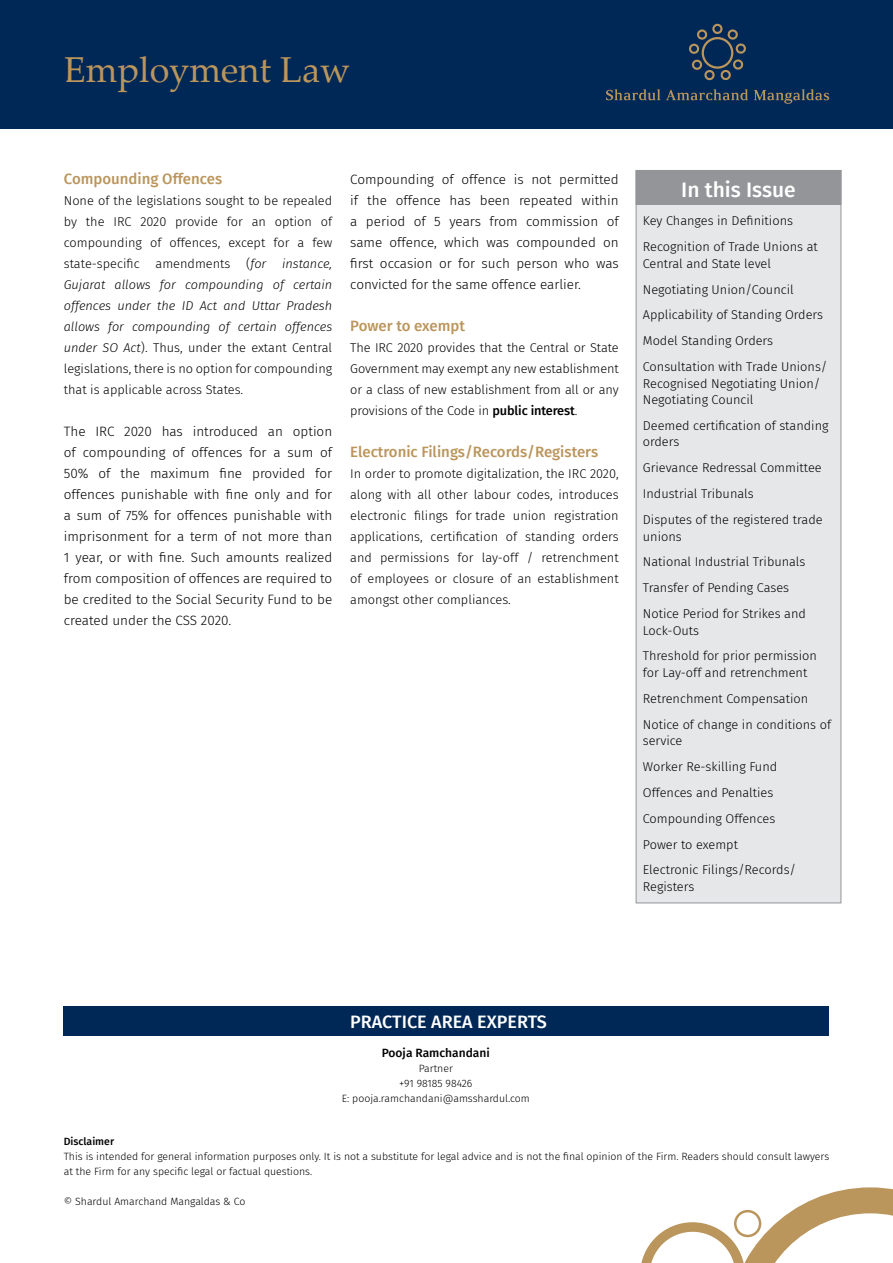
<style>
.page{position:relative;width:893px;height:1263px;background:#fff}
.page>*{position:absolute;margin:0;border:0;box-sizing:border-box;transform-origin:0 0}
.t1{font:36px "Palatino Linotype";color:#ba955c}
.t2{font:500 21px "Fira Sans";color:#fff}
.t3{font:500 18px "Fira Sans";color:#fff}
.Heading_2{font:500 15px "Fira Sans";color:#ba955c}
.Body_Copy{font:300 13.5px/21px "Fira Sans";color:#000;text-align:justify}
.Body_Copy-2{font:300 12.75px/21px "Fira Sans";color:#000;text-align:justify}
.Heading_2-2{font:300 12.75px/16.5px "Fira Sans";color:#000}
.t4{font:500 12px "Fira Sans";color:#000}
.Footnote_text{font:300 10.5px/15px "Fira Sans";color:#000}
.Footnote_text-2{font:500 10.5px "Fira Sans";color:#000}
.s1{font-style:italic}
.s2{font-weight:500}
</style>
<div class="page">
<div style="left:0;top:0;width:893px;height:128px;background:#002856"></div>
<svg style="left:606px;top:89px;width:54px;height:11px"></svg>
<svg style="left:666px;top:89px;width:82px;height:11px"></svg>
<svg style="left:754px;top:89px;width:75px;height:15px"></svg>
<svg style="left:689px;top:24px;width:57px;height:56px"></svg>
<svg style="left:641px;top:1187px;width:252px;height:76px"></svg>
<div style="left:64px;top:1006px;width:765px;height:30px;background:#002856"></div>
<div style="left:636px;top:170px;width:205px;height:733px;background:#e6e7e8"></div>
<div style="left:636px;top:170px;width:205px;height:733px;border:1px solid #939598"></div>
<div style="left:636px;top:170px;width:205px;height:34px;background:#939598"></div>
<div style="left:636px;top:170px;width:205px;height:35px;border:1px solid #939598"></div>
<p class="t1" style="left:64px;top:45px;width:288px">Employment Law</p>
<p class="Heading_2" style="left:64px;top:166px;width:160px">Compounding Offences</p>
<p class="Body_Copy-2" style="left:64px;top:190px;width:270px">None of the legislations sought to be repealed by the IRC 2020 provide for an option of compounding of offences, except for a few state-specific amendments (<span class="s1">for instance, Gujarat allows for compounding of certain offences under the ID Act and Uttar Pradesh allows for compounding of certain offences under SO Act</span>). Thus, under the extant Central legislations, there is no option for compounding that is applicable across States.</p>
<p class="Body_Copy" style="left:64px;top:420px;width:270px">The IRC 2020 has introduced an option of compounding of offences for a sum of 50% of the maximum fine provided for offences punishable with fine only and for a sum of 75% for offences punishable with imprisonment for a term of not more than 1 year, or with fine. Such amounts realized from composition of offences are required to be credited to the Social Security Fund to be created under the CSS 2020.</p>
<p class="Body_Copy" style="left:350px;top:168px;width:270px">Compounding of offence is not permitted if the offence has been repeated within a period of 5 years from commission of same offence, which was compounded on first occasion or for such person who was convicted for the same offence earlier.</p>
<p class="Heading_2" style="left:350px;top:313px;width:116px">Power to exempt</p>
<p class="Body_Copy-2" style="left:350px;top:337px;width:270px">The IRC 2020 provides that the Central or State Government may exempt any new establishment or a class of new establishment from all or any provisions of the Code in <span class="s2">public interest</span>.</p>
<p class="Heading_2" style="left:350px;top:439px;width:249px">Electronic Filings/Records/Registers</p>
<p class="Body_Copy-2" style="left:350px;top:463px;width:270px">In order to promote digitalization, the IRC 2020, along with all other labour codes, introduces electronic filings for trade union registration applications, certification of standing orders and permissions for lay-off / retrenchment of employees or closure of an establishment amongst other compliances.</p>
<p class="t2" style="left:681px;top:173px;width:116px">In this Issue</p>
<p class="Heading_2-2" style="left:643px;top:213px;width:152px">Key Changes in Definitions</p>
<p class="Heading_2-2" style="left:643px;top:238px;width:177px">Recognition of Trade Unions at<br>Central and State level</p>
<p class="Heading_2-2" style="left:643px;top:281px;width:152px">Negotiating Union/Council</p>
<p class="Heading_2-2" style="left:643px;top:307px;width:182px">Applicability of Standing Orders</p>
<p class="Heading_2-2" style="left:643px;top:332px;width:132px">Model Standing Orders</p>
<p class="Heading_2-2" style="left:643px;top:358px;width:186px">Consultation with Trade Unions/<br>Recognised Negotiating Union/<br>Negotiating Council</p>
<p class="Heading_2-2" style="left:643px;top:417px;width:187px">Deemed certification of standing orders</p>
<p class="Heading_2-2" style="left:643px;top:459px;width:180px">Grievance Redressal Committee</p>
<p class="Heading_2-2" style="left:643px;top:485px;width:112px">Industrial Tribunals</p>
<p class="Heading_2-2" style="left:643px;top:511px;width:181px">Disputes of the registered trade unions</p>
<p class="Heading_2-2" style="left:643px;top:554px;width:164px">National Industrial Tribunals</p>
<p class="Heading_2-2" style="left:643px;top:579px;width:148px">Transfer of Pending Cases</p>
<p class="Heading_2-2" style="left:643px;top:605px;width:165px">Notice Period for Strikes and<br>Lock-Outs</p>
<p class="Heading_2-2" style="left:643px;top:648px;width:176px">Threshold for prior permission for Lay-off and retrenchment</p>
<p class="Heading_2-2" style="left:643px;top:690px;width:167px">Retrenchment Compensation</p>
<p class="Heading_2-2" style="left:643px;top:716px;width:190px">Notice of change in conditions of service</p>
<p class="Heading_2-2" style="left:643px;top:758px;width:136px">Worker Re-skilling Fund</p>
<p class="Heading_2-2" style="left:643px;top:784px;width:132px">Offences and Penalties</p>
<p class="Heading_2-2" style="left:643px;top:810px;width:134px">Compounding Offences</p>
<p class="Heading_2-2" style="left:643px;top:836px;width:97px">Power to exempt</p>
<p class="Heading_2-2" style="left:643px;top:862px;width:155px">Electronic Filings/Records/<br>Registers</p>
<p class="t3" style="left:350px;top:1007px;width:198px">PRACTICE AREA EXPERTS</p>
<p class="t4" style="left:382px;top:1043px;width:109px">Pooja Ramchandani</p>
<p class="Footnote_text" style="left:419px;top:1061px;width:36px">Partner</p>
<p class="Footnote_text" style="left:399px;top:1076px;width:75px">+91 98185 98426</p>
<p class="Footnote_text" style="left:342px;top:1091px;width:190px">E: pooja.ramchandani@amsshardul.com</p>
<p class="Footnote_text-2" style="left:64px;top:1133px;width:52px">Disclaimer</p>
<p class="Footnote_text" style="left:64px;top:1149px;width:767px">This is intended for general information purposes only. It is not a substitute for legal advice and is not the final opinion of the Firm. Readers should consult lawyers at the Firm for any specific legal or factual questions.</p>
<p class="Footnote_text" style="left:64px;top:1194px;width:183px">© Shardul Amarchand Mangaldas &amp; Co</p>
</div>
